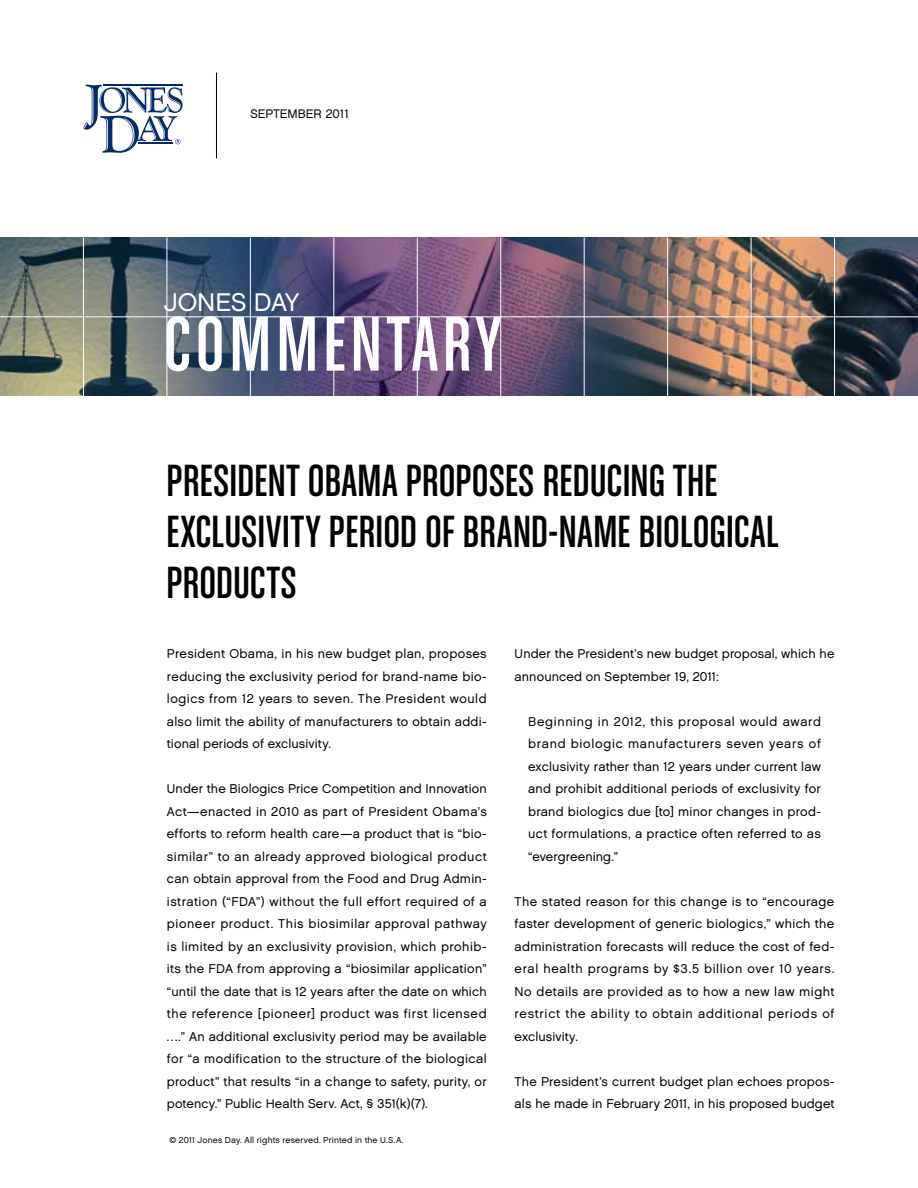
<style>
.page{position:relative;width:918px;height:1188px;background:#fff}
.page>*{position:absolute;margin:0;border:0;box-sizing:border-box;transform-origin:0 0}
.t1{font:82.5px "Chalet Comprime Cologne Sixty";letter-spacing:.055em;color:#fff}
.t2{font:48px/51px "Chalet Comprime Cologne Sixty";color:#000}
.t3{font:25.5px "Chalet London Nineteen Sixty";letter-spacing:-.005em;color:#fff}
.t4{font:12.75px/22.5px "Chalet London Nineteen Sixty";letter-spacing:.015em;color:#000;text-align:justify}
.t5{font:12.3px "Chalet London Nineteen Sixty";color:#000}
.t6{font:8.7px "Chalet London Nineteen Sixty";letter-spacing:.02em;color:#000}
</style>
<div class="page">
<img style="left:0;top:237px;width:918px;height:158px">
<hr style="left:167px;top:238px;width:1px;height:160px;background:#fff">
<hr style="left:83px;top:238px;width:1px;height:160px;background:#fff">
<hr style="left:250px;top:238px;width:1px;height:160px;background:#fff">
<hr style="left:334px;top:238px;width:1px;height:160px;background:#fff">
<hr style="left:417px;top:238px;width:1px;height:160px;background:#fff">
<hr style="left:500px;top:238px;width:1px;height:160px;background:#fff">
<hr style="left:584px;top:238px;width:1px;height:160px;background:#fff">
<hr style="left:667px;top:238px;width:1px;height:160px;background:#fff">
<hr style="left:751px;top:238px;width:1px;height:160px;background:#fff">
<hr style="left:834px;top:238px;width:1px;height:160px;background:#fff">
<hr style="left:0;top:317px;width:918px;height:1px;background:#fff">
<hr style="left:216px;top:73px;width:1px;height:85px;background:#000">
<svg style="left:83px;top:85px;width:100px;height:68px"></svg>
<p class="t5" style="left:250px;top:106px;width:100px">September 2011</p>
<h3 class="t3" style="left:164px;top:286px;width:137px">JONES DAY</h3>
<h1 class="t1" style="left:164px;top:299px;width:339px">COMMENTARY</h1>
<h2 class="t2" style="left:166px;top:454px;width:614px">PRESIDENT OBAMA PROPOSES REDUCING THE<br>EXCLUSIVITY PERIOD OF BRAND-NAME BIOLOGICAL<br>PRODUCTS</h2>
<p class="t4" style="left:167px;top:642px;width:321px">President Obama, in his new budget plan, proposes reducing the exclusivity period for brand-name bio&shy;logics from 12 years to seven. The President would also limit the ability of manufacturers to obtain addi&shy;tional periods of exclusivity.</p>
<p class="t4" style="left:167px;top:777px;width:321px">Under the Biologics Price Competition and Innovation Act—enacted in 2010 as part of President Obama’s efforts to reform health care—a product that is “bio&shy;similar” to an already approved biological product can obtain approval from the Food and Drug Admin&shy;istration (“FDA”) without the full effort required of a pioneer product. This biosimilar approval pathway is limited by an exclusivity provision, which prohib&shy;its the FDA from approving a “biosimilar application” “until the date that is 12 years after the date on which the reference [pioneer] product was first licensed ….” An additional exclusivity period may be available for “a modification to the structure of the biological product” that results “in a change to safety, purity, or potency.” Public Health Serv. Act, § 351(k)(7).</p>
<p class="t6" style="left:169px;top:1134px;width:236px">© 2011 Jones Day. All rights reserved. Printed in the U.S.A.</p>
<p class="t4" style="left:515px;top:642px;width:321px">Under the President’s new budget proposal, which he announced on September 19, 2011:</p>
<p class="t4" style="left:528px;top:710px;width:294px">Beginning in 2012, this proposal would award brand biologic manufacturers seven years of exclusivity rather than 12 years under current law and prohibit additional periods of exclusivity for brand biologics due [to] minor changes in prod&shy;uct formulations, a practice often referred to as “evergreening.”</p>
<p class="t4" style="left:515px;top:890px;width:321px">The stated reason for this change is to “encourage faster development of generic biologics,” which the administration forecasts will reduce the cost of fed&shy;eral health programs by $3.5 billion over 10 years.<br>No details are provided as to how a new law might restrict the ability to obtain additional periods of exclusivity.</p>
<p class="t4" style="left:515px;top:1070px;width:321px">The President’s current budget plan echoes propos&shy;als he made in February 2011, in his proposed budget</p>
</div>
